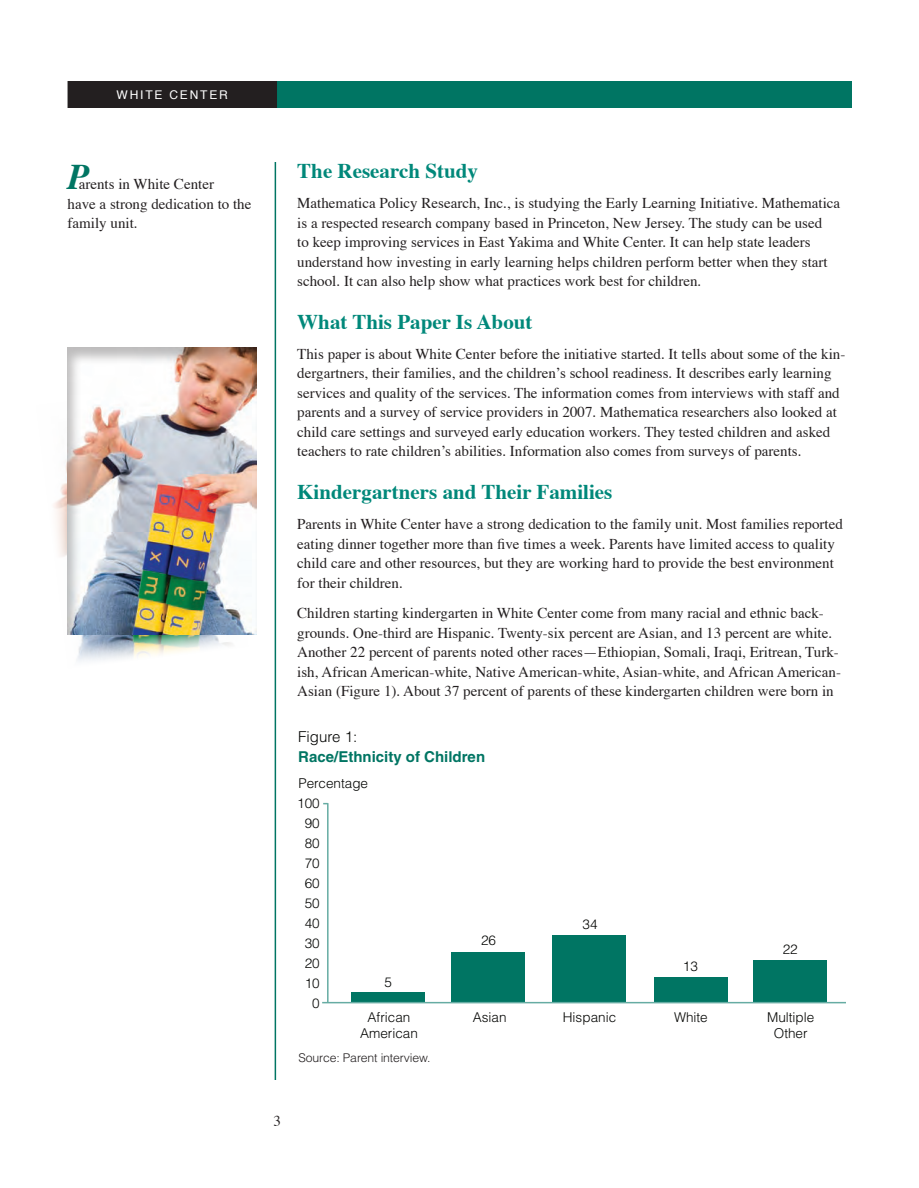
<style>
.page{position:relative;width:919px;height:1188px;background:#fff}
.page>*{position:absolute;margin:0;border:0;box-sizing:border-box;transform-origin:0 0}
.t1{font:italic 700 36px "Times";color:#007563}
.t2{font:700 21px "Times";color:#00887a}
.t3{font:15px/19.5px "Times";color:#231f20}
.t4{font:700 15px "Helvetica";color:#007563}
.t5{font:300 15px "Helvetica";color:#040503}
.t6{font:300 13.5px/16.2px "Helvetica";color:#040503;text-align:center}
.t7{font:300 12px "Helvetica";letter-spacing:-.01em;color:#231f20}
.t8{font:12px "Helvetica";letter-spacing:.15em;color:#fff}
</style>
<div class="page">
<div style="left:250px;top:81px;width:600px;height:27px;background:#007563"></div>
<div style="left:68px;top:82px;width:208px;height:25px;background:#231f20"></div>
<div style="left:67px;top:81px;width:210px;height:27px;border:2px solid #231f20"></div>
<hr style="left:274px;top:162px;width:2px;height:918px;background:#007563">
<img style="left:53px;top:465px;width:179px;height:197px">
<div style="left:753px;top:961px;width:73px;height:42px;background:#007563"></div>
<div style="left:653px;top:978px;width:74px;height:25px;background:#007563"></div>
<div style="left:552px;top:935px;width:73px;height:68px;background:#007563"></div>
<div style="left:451px;top:952px;width:74px;height:51px;background:#007563"></div>
<div style="left:350px;top:993px;width:74px;height:10px;background:#007563"></div>
<hr style="left:327px;top:803px;width:1px;height:200px;background:#66aca3">
<hr style="left:322px;top:1002px;width:522px;height:1px;background:#66aca3">
<div style="left:66px;top:347px;width:192px;height:288px;background:#231f20;opacity:.3"></div>
<p class="t8" style="left:117px;top:84px;width:113px">WHITE CENTER</p>
<h1 class="t1" style="left:67px;top:143px;width:23px">P</h1>
<p class="t3" style="left:67px;top:173px;width:185px;text-indent:11px">arents in White Center<br>have a strong dedication to the family unit.</p>
<h2 class="t2" style="left:297px;top:151px;width:182px">The Research Study</h2>
<p class="t3" style="left:297px;top:192px;width:544px">Mathematica Policy Research, Inc., is studying the Early Learning Initiative. Mathematica is a respected research company based in Princeton, New Jersey. The study can be used<br>to keep improving services in East Yakima and White Center. It can help state leaders understand how investing in early learning helps children perform better when they start school. It can also help show what practices work best for children.</p>
<h2 class="t2" style="left:297px;top:301px;width:236px">What This Paper Is About</h2>
<p class="t3" style="left:297px;top:343px;width:549px">This paper is about White Center before the initiative started. It tells about some of the kin&shy;dergartners, their families, and the children’s school readiness. It describes early learning services and quality of the services. The information comes from interviews with staff and parents and a survey of service providers in 2007. Mathematica researchers also looked at child care settings and surveyed early education workers. They tested children and asked teachers to rate children’s abilities. Information also comes from surveys of parents.</p>
<h2 class="t2" style="left:297px;top:472px;width:316px">Kindergartners and Their Families</h2>
<p class="t3" style="left:297px;top:513px;width:547px">Parents in White Center have a strong dedication to the family unit. Most families reported eating dinner together more than five times a week. Parents have limited access to quality child care and other resources, but they are working hard to provide the best environment for their children.</p>
<p class="t3" style="left:297px;top:602px;width:545px">Children starting kindergarten in White Center come from many racial and ethnic back&shy;grounds. One-third are Hispanic. Twenty-six percent are Asian, and 13 percent are white.<br>Another 22 percent of parents noted other races—Ethiopian, Somali, Iraqi, Eritrean, Turk&shy;ish, African American-white, Native American-white, Asian-white, and African American-Asian (Figure 1). About 37 percent of parents of these kindergarten children were born in</p>
<p class="t5" style="left:298px;top:727px;width:60px">Figure 1:</p>
<p class="t4" style="left:298px;top:747px;width:188px">Race/Ethnicity of Children</p>
<p class="t6" style="left:298px;top:775px;width:71px">Percentage</p>
<p class="t6" style="left:297px;top:795px;width:24px">100</p>
<p class="t6" style="left:304px;top:815px;width:17px">90</p>
<p class="t6" style="left:304px;top:835px;width:17px">80</p>
<p class="t6" style="left:304px;top:855px;width:17px">70</p>
<p class="t6" style="left:304px;top:875px;width:17px">60</p>
<p class="t6" style="left:304px;top:895px;width:17px">50</p>
<p class="t6" style="left:304px;top:915px;width:17px">40</p>
<p class="t6" style="left:304px;top:935px;width:17px">30</p>
<p class="t6" style="left:304px;top:955px;width:17px">20</p>
<p class="t6" style="left:304px;top:975px;width:17px">10</p>
<p class="t6" style="left:312px;top:995px;width:9px">0</p>
<p class="t6" style="left:384px;top:974px;width:9px">5</p>
<p class="t6" style="left:480px;top:932px;width:17px">26</p>
<p class="t6" style="left:582px;top:916px;width:17px">34</p>
<p class="t6" style="left:682px;top:958px;width:17px">13</p>
<p class="t6" style="left:782px;top:941px;width:17px">22</p>
<p class="t6" style="left:360px;top:1009px;width:59px">African<br>American</p>
<p class="t6" style="left:472px;top:1009px;width:35px">Asian</p>
<p class="t6" style="left:562px;top:1009px;width:55px">Hispanic</p>
<p class="t6" style="left:673px;top:1009px;width:35px">White</p>
<p class="t6" style="left:766px;top:1009px;width:49px">Multiple<br>Other</p>
<p class="t7" style="left:298px;top:1050px;width:133px">Source: Parent interview.</p>
<p class="t3" style="left:273px;top:1110px;width:9px">3</p>
</div>
